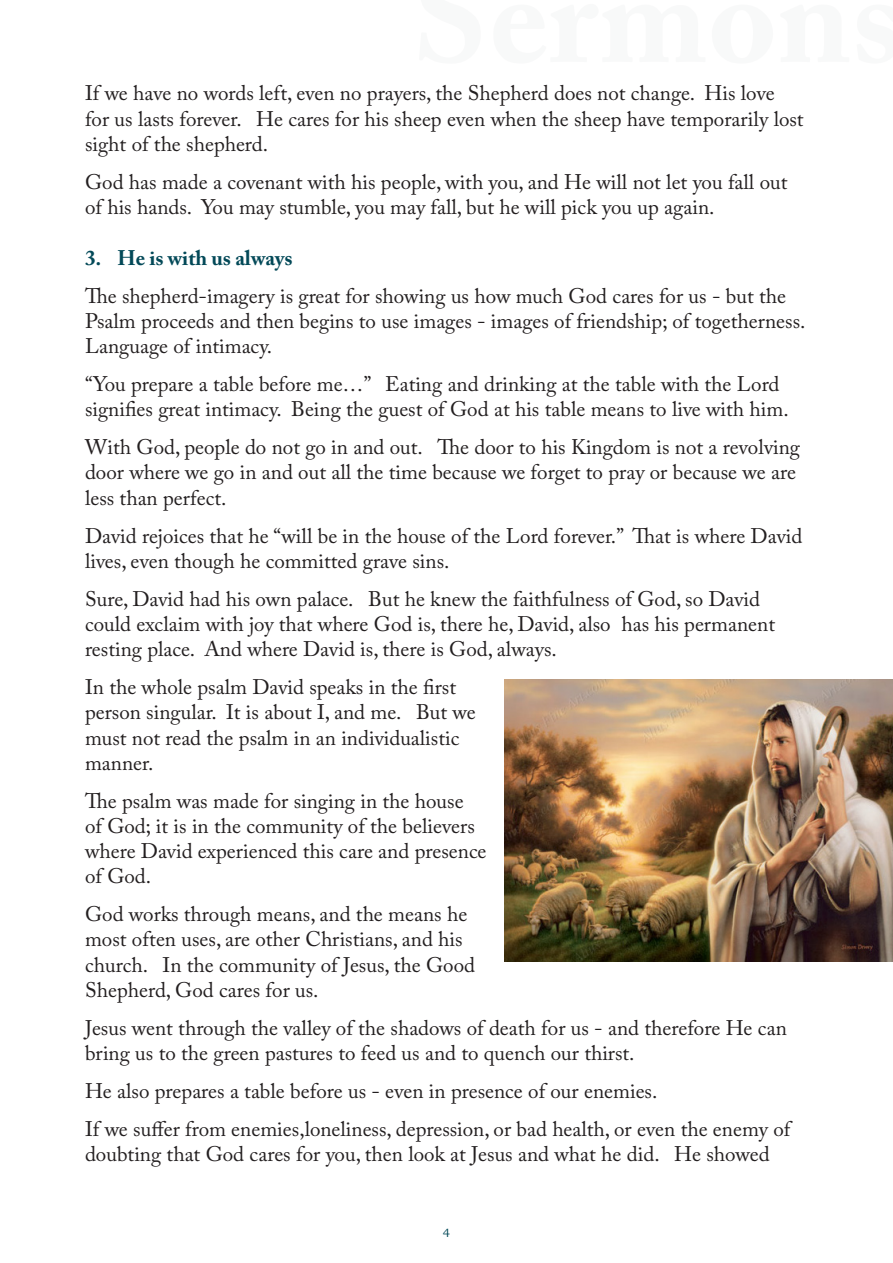
<style>
.page{position:relative;width:893px;height:1263px;background:#fff}
.page>*{position:absolute;margin:0;border:0;box-sizing:border-box;transform-origin:0 0}
.t1{font:21px/25.2px "Adobe Caslon Pro";color:#231f20}
.t2{font:700 21px "Adobe Caslon Pro";color:#034958}
.t3{font:12px "Bookman Old Style";color:#034958}
</style>
<div class="page">
<img style="left:505px;top:680px;width:388px;height:281px">
<p class="t1" style="left:256px;top:81px;width:549px;text-indent:-171px">If we have no words left, even no prayers, the Shepherd does not change. His love<br>He cares for his sheep even when the sheep have temporarily lost</p>
<p class="t1" style="left:85px;top:106px;width:185px">for us lasts forever. sight of the shepherd.</p>
<p class="t1" style="left:85px;top:169px;width:704px">God has made a covenant with his people, with you, and He will not let you fall out of his hands. You may stumble, you may fall, but he will pick you up again.</p>
<p class="t2" style="left:118px;top:245px;width:177px">He is with us always</p>
<p class="t2" style="left:85px;top:245px;width:18px">3.</p>
<p class="t1" style="left:85px;top:283px;width:722px">The shepherd-imagery is great for showing us how much God cares for us - but the<br>Psalm proceeds and then begins to use images - images of friendship; of togetherness.<br>Language of intimacy.</p>
<p class="t1" style="left:385px;top:371px;width:396px">Eating and drinking at the table with the Lord</p>
<p class="t1" style="left:85px;top:371px;width:705px">“You prepare a table before me…”<br>signifies great intimacy. Being the guest of God at his table means to live with him.</p>
<p class="t1" style="left:437px;top:434px;width:364px">The door to his Kingdom is not a revolving</p>
<p class="t1" style="left:85px;top:434px;width:712px">With God, people do not go in and out.<br>door where we go in and out all the time because we forget to pray or because we are less than perfect.</p>
<p class="t1" style="left:85px;top:523px;width:719px">David rejoices that he “will be in the house of the Lord forever ” . That is where David lives, even though he committed grave sins.</p>
<p class="t1" style="left:368px;top:586px;width:393px">But he knew the faithfulness of God, so David</p>
<p class="t1" style="left:85px;top:586px;width:270px">Sure, David had his own palace.</p>
<p class="t1" style="left:85px;top:611px;width:527px">could exclaim with joy that where God is, there he, David, also resting place. And where David is, there is God, always.</p>
<p class="t1" style="left:416px;top:674px;width:61px;text-indent:-331px">In the whole psalm David speaks in the first<br>But we</p>
<p class="t1" style="left:621px;top:611px;width:155px">has his permanent</p>
<p class="t1" style="left:85px;top:699px;width:376px">person singular. It is about ,I and me.<br>must not read the psalm in an individualistic manner.</p>
<p class="t1" style="left:85px;top:788px;width:403px">The psalm was made for singing in the house<br>of God; isit in the community of the believers where David experienced this care and presence of God.</p>
<p class="t1" style="left:85px;top:901px;width:384px">God works through means, and the means he</p>
<p class="t1" style="left:85px;top:926px;width:379px">most often uses, are other Christians, and his</p>
<p class="t1" style="left:163px;top:952px;width:314px">In the community ofJesus, the Good</p>
<p class="t1" style="left:85px;top:952px;width:235px">church.<br>Shepherd, God cares for us.</p>
<p class="t1" style="left:85px;top:1015px;width:703px">Jesus went through the valley of the shadows of death for us - and therefore He can bring us to the green pastures to feed us and to quench our thirst.</p>
<p class="t1" style="left:85px;top:1072px;width:707px;line-height:38px">He also prepares a table before us - even in presence of our enemies.<br>If we suffer from enemies,loneliness, depression, or bad health, or even the enemy of</p>
<p class="t1" style="left:674px;top:1141px;width:97px">He showed</p>
<p class="t1" style="left:85px;top:1141px;width:576px">doubting that God cares for you, then look at Jesus and what he did.</p>
<p class="t3" style="left:443px;top:1225px;width:9px">4</p>
</div>
